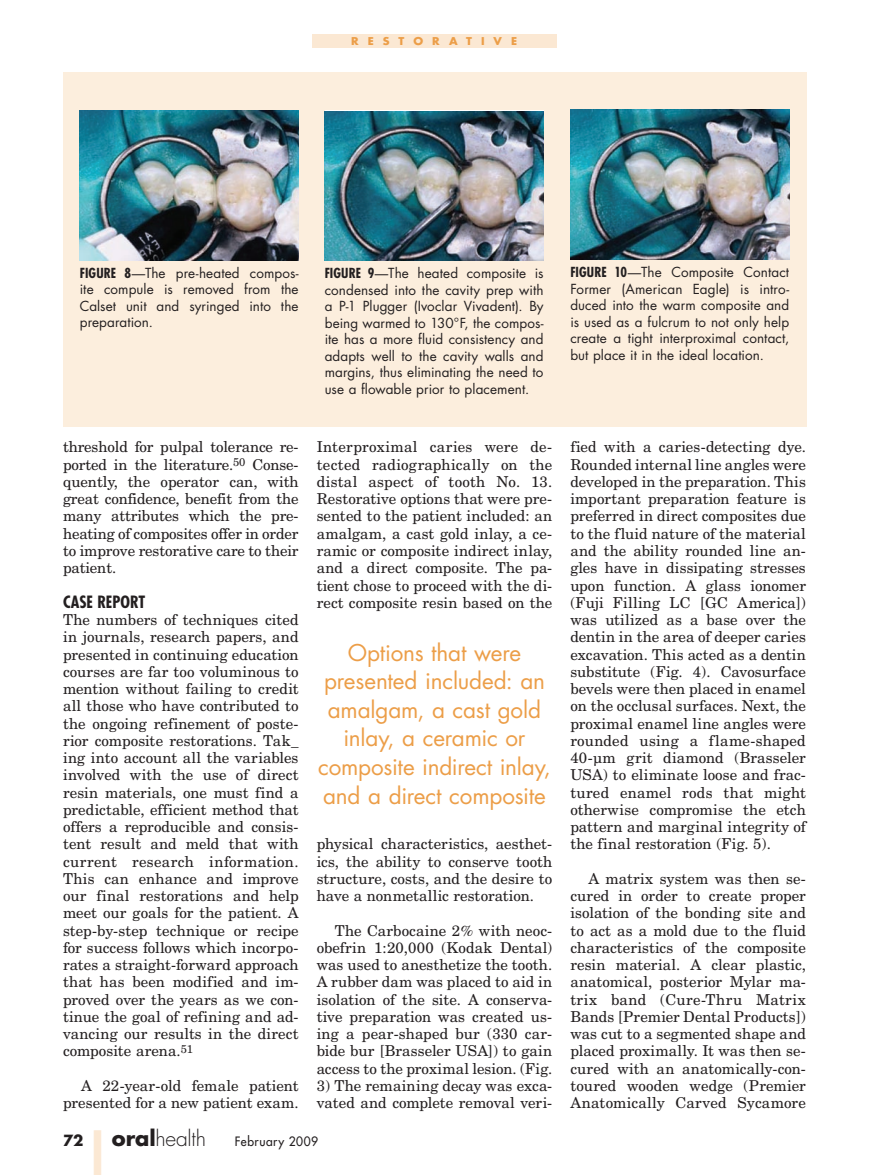
<style>
.page{position:relative;width:878px;height:1175px;background:#fff}
.page>*{position:absolute;margin:0;border:0;box-sizing:border-box;transform-origin:0 0}
.t1{font:700 90px "Futura";color:#fbe8d3;scale:.54 1}
.t2{font:22.5px/28.5px "Futura";letter-spacing:-.01em;color:#ec9e48;text-align:center}
.t3{font:300 21px "Futura";letter-spacing:-.01em;color:#231f20}
.t4{font:700 condensed 16.5px "Futura";letter-spacing:-.005em;color:#231f20}
.t5{font:15px/17.2px "New Century Schlbk";color:#231f20;text-align:justify}
.t6{font:700 15px "Futura";color:#231f20}
.t7{font:13.5px/16.5px "Futura";letter-spacing:.005em;color:#231f20;text-align:justify}
.t8{font:700 condensed 13.5px "Futura";color:#231f20}
.t9{font:12.6px "Futura";letter-spacing:.045em;color:#231f20;scale:.95 1}
.t10{font:700 10.5px "Futura";letter-spacing:.815em;color:#ec9e48;scale:1.05 1}
.s1{font-weight:700;font-stretch:condensed}
.s2{font-weight:700}
</style>
<div class="page">
<div style="left:312px;top:34px;width:244px;height:13px;background:#fbe8d3"></div>
<div style="left:63px;top:72px;width:743px;height:355px;background:#fceedd"></div>
<img style="left:80px;top:111px;width:218px;height:149px">
<img style="left:570px;top:110px;width:219px;height:150px">
<img style="left:325px;top:111px;width:218px;height:149px">
<p class="t10" style="left:351px;top:33px;width:159px">restorative</p>
<p class="t7" style="left:570px;top:264px;width:220px;text-indent:44px"><span class="s1">10</span>—The Composite Contact Former (American Eagle) is intro&shy;duced into the warm composite and is used as a fulcrum to not only help create a tight interproximal contact, but place it in the ideal location.</p>
<p class="t7" style="left:80px;top:264px;width:220px;text-indent:45px"><span class="s1">8</span>—The pre-heated compos&shy;ite compule is removed from the Calset unit and syringed into the preparation.</p>
<p class="t8" style="left:570px;top:264px;width:13px">FIGURE</p>
<p class="t7" style="left:325px;top:265px;width:220px;text-indent:43px"><span class="s1">9</span>—The heated composite is condensed into the cavity prep with a P-1 Plugger (Ivoclar Vivadent). By being warmed to 130°F, the compos&shy;ite has a more fluid consistency and adapts well to the cavity walls and margins, thus eliminating the need to use a flowable prior to placement.</p>
<p class="t8" style="left:80px;top:264px;width:13px">FIGURE</p>
<p class="t8" style="left:325px;top:264px;width:13px">FIGURE</p>
<p class="t5" style="left:63px;top:438px;width:237px">threshold for pulpal tolerance re&shy;ported in the literature.<sup>50</sup> Conse&shy;quently, the operator can, with great confidence, benefit from the many attributes which the pre&shy;heating of composites offer in order to improve restorative care to their patient.</p>
<p class="t4" style="left:63px;top:591px;width:84px">CASE REPORT</p>
<p class="t5" style="left:63px;top:611px;width:237px">The numbers of techniques cited in journals, research papers, and presented in continuing education courses are far too voluminous to mention without failing to credit all those who have contributed to the ongoing refinement of poste&shy;rior composite restorations. Tak_ ing into account all the variables involved with the use of direct resin materials, one must find a predictable, efficient method that offers a reproducible and consis&shy;tent result and meld that with current research information.<br>This can enhance and improve our final restorations and help meet our goals for the patient. A step-by-step technique or recipe for success follows which incorpo&shy;rates a straight-forward approach that has been modified and im&shy;proved over the years as we con&shy;tinue the goal of refining and ad&shy;vancing our results in the direct composite arena.<sup>51</sup></p>
<p class="t5" style="left:63px;top:1077px;width:237px;text-align:right">A 22-year-old female patient presented for a new patient exam.</p>
<p class="t5" style="left:317px;top:438px;width:237px">Interproximal caries were de&shy;tected radiographically on the distal aspect of tooth No. 13.<br>Restorative options that were pre&shy;sented to the patient included: an amalgam, a cast gold inlay, a ce&shy;ramic or composite indirect inlay, and a direct composite. The pa&shy;tient chose to proceed with the di&shy;rect composite resin based on the</p>
<h2 class="t2" style="left:318px;top:638px;width:234px">Options that were presented included: an amalgam, a cast gold inlay, a ceramic or composite indirect inlay, and a direct composite</h2>
<p class="t5" style="left:317px;top:835px;width:237px">physical characteristics, aesthet&shy;ics, the ability to conserve tooth structure, costs, and the desire to have a nonmetallic restoration.</p>
<p class="t5" style="left:317px;top:921px;width:237px;text-indent:18px">The Carbocaine 2% with neoc&shy;obefrin 1:20,000 (Kodak Dental) was used to anesthetize the tooth.<br>A rubber dam was placed to aid in isolation of the site. A conserva&shy;tive preparation was created us&shy;ing a pear-shaped bur (330 car&shy;bide bur [Brasseler USA]) to gain access to the proximal lesion. (Fig.</p>
<p class="t5" style="left:317px;top:1077px;width:237px">3) The remaining decay was exca&shy;vated and complete removal veri-</p>
<p class="t6" style="left:63px;top:1130px;width:22px">72</p>
<h1 class="t1" style="left:84px;top:1108px;width:54px">|</h1>
<h3 class="t3" style="left:112px;top:1125px;width:96px"><span class="s2">oral</span>health</h3>
<p class="t9" style="left:235px;top:1133px;width:89px">February 2009</p>
<p class="t5" style="left:570px;top:438px;width:237px">fied with a caries-detecting dye.<br>Rounded internal line angles were developed in the preparation. This important preparation feature is preferred in direct composites due to the fluid nature of the material and the ability rounded line an&shy;gles have in dissipating stresses upon function. A glass ionomer (Fuji Filling LC [GC America]) was utilized as a base over the dentin in the area of deeper caries excavation. This acted as a dentin substitute (Fig. 4). Cavosurface bevels were then placed in enamel on the occlusal surfaces. Next, the proximal enamel line angles were rounded using a flame-shaped 40-µm grit diamond (Brasseler USA) to eliminate loose and frac&shy;tured enamel rods that might otherwise compromise the etch pattern and marginal integrity of the final restoration (Fig. 5).</p>
<p class="t5" style="left:570px;top:870px;width:237px;text-indent:18px">A matrix system was then se&shy;cured in order to create proper isolation of the bonding site and to act as a mold due to the fluid characteristics of the composite resin material. A clear plastic, anatomical, posterior Mylar ma&shy;trix band (Cure-Thru Matrix Bands [Premier Dental Prod-ucts]) was cut to a segmented shape and placed proximally. It was then se&shy;cured with an anatomically-con&shy;toured wooden wedge (Premier Anatomically Carved Sycamore</p>
</div>
